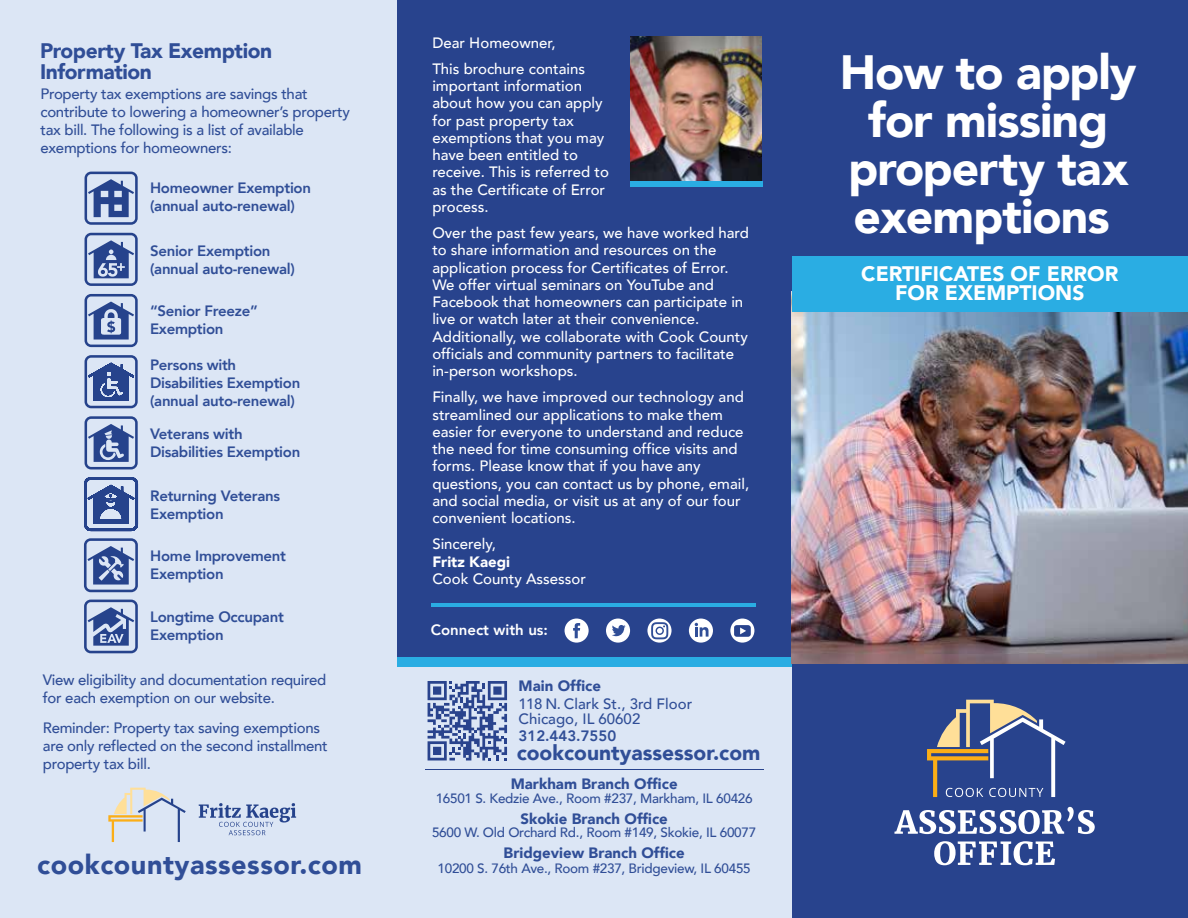
<style>
.page{position:relative;width:1188px;height:918px;background:#fff}
.page>*{position:absolute;margin:0;border:0;box-sizing:border-box;transform-origin:0 0}
.t1{font:900 48px/48px "Avenir";letter-spacing:-.02em;color:#fff;text-align:center}
.t2{font:900 27px "Avenir";letter-spacing:.02em;color:#304e97}
.t3{font:900 21px/19.2px "Avenir";color:#fff;text-align:center}
.t4{font:900 21px/21px "Avenir";letter-spacing:-.02em;color:#304e97}
.t5{font:900 21px "Avenir";color:#304e97}
.t6{font:500 15px/17.2px "Avenir";color:#fff}
.t7{font:500 15px/18px "Avenir";letter-spacing:-.02em;color:#304e97}
.t8{font:800 15px/18px "Avenir";letter-spacing:-.02em;color:#304e97}
.t9{font:900 15px "Avenir";color:#304e97}
.t10{font:500 15px/15px "Avenir";color:#304e97}
.t11{font:800 15px "Avenir";color:#fff}
.t12{font:800 15px "Avenir";color:#304e97}
.t13{font:900 15px "Avenir";color:#fff}
.t14{font:500 13.5px "Avenir";letter-spacing:-.02em;color:#304e97}
</style>
<div class="page">
<div style="left:0;top:0;width:397px;height:918px;background:#dce6f5"></div>
<div style="left:397px;top:0;width:791px;height:918px;background:#28438d"></div>
<div style="left:396px;top:661px;width:397px;height:257px;background:#dce6f5"></div>
<img style="left:630px;top:36px;width:132px;height:145px">
<div style="left:630px;top:181px;width:132px;height:6px;background:#2aade3"></div>
<svg style="left:108px;top:788px;width:78px;height:54px"></svg>
<svg style="left:199px;top:803px;width:97px;height:32px"></svg>
<svg style="left:85px;top:172px;width:53px;height:53px"></svg>
<svg style="left:85px;top:294px;width:53px;height:53px"></svg>
<svg style="left:85px;top:416px;width:53px;height:53px"></svg>
<svg style="left:85px;top:355px;width:53px;height:53px"></svg>
<svg style="left:85px;top:233px;width:53px;height:53px"></svg>
<div style="left:397px;top:657px;width:397px;height:9px;background:#2aade3"></div>
<hr style="left:432px;top:603px;width:324px;height:4px;background:#2aade3">
<div style="left:606px;top:619px;width:24px;height:24px;background:#fff;border-radius:12px"></div>
<svg style="left:612px;top:625px;width:14px;height:11px"></svg>
<div style="left:565px;top:619px;width:24px;height:24px;background:#fff;border-radius:50%"></div>
<svg style="left:573px;top:623px;width:7px;height:15px"></svg>
<svg style="left:647px;top:619px;width:25px;height:24px"></svg>
<svg style="left:651px;top:622px;width:17px;height:17px"></svg>
<div style="left:689px;top:619px;width:24px;height:24px;background:#fff;border-radius:50%"></div>
<svg style="left:695px;top:623px;width:14px;height:14px"></svg>
<div style="left:730px;top:619px;width:24px;height:24px;background:#fff;border-radius:50%"></div>
<svg style="left:734px;top:625px;width:17px;height:12px"></svg>
<svg style="left:84px;top:538px;width:54px;height:54px"></svg>
<svg style="left:84px;top:477px;width:54px;height:54px"></svg>
<svg style="left:84px;top:600px;width:54px;height:53px"></svg>
<div style="left:792px;top:0;width:396px;height:918px;background:#28438d"></div>
<img style="left:792px;top:311px;width:396px;height:353px">
<div style="left:792px;top:256px;width:396px;height:55px;background:#2aade3"></div>
<svg style="left:927px;top:700px;width:139px;height:97px"></svg>
<svg style="left:894px;top:807px;width:201px;height:27px"></svg>
<svg style="left:934px;top:841px;width:121px;height:24px"></svg>
<hr style="left:425px;top:769px;width:339px;height:1px;background:#28438d">
<svg style="left:428px;top:681px;width:79px;height:80px"></svg>
<h3 class="t4" style="left:40px;top:40px;width:234px">Property Tax Exemption<br>Information</h3>
<p class="t7" style="left:40px;top:84px;width:311px">Property tax exemptions are savings that contribute to lowering a homeowner’s property tax bill. The following is a list of available exemptions for homeowners:</p>
<p class="t8" style="left:150px;top:178px;width:162px">Homeowner Exemption (annual auto-renewal)</p>
<p class="t8" style="left:150px;top:241px;width:146px">Senior Exemption (annual auto-renewal)</p>
<p class="t8" style="left:150px;top:301px;width:109px">“Senior Freeze”<br>Exemption</p>
<p class="t8" style="left:150px;top:355px;width:152px">Persons with<br>Disabilities Exemption (annual auto-renewal)</p>
<p class="t8" style="left:150px;top:424px;width:152px">Veterans with<br>Disabilities Exemption</p>
<p class="t8" style="left:150px;top:487px;width:131px">Returning Veterans<br>Exemption</p>
<p class="t8" style="left:150px;top:546px;width:137px">Home Improvement<br>Exemption</p>
<p class="t8" style="left:150px;top:608px;width:135px">Longtime Occupant<br>Exemption</p>
<p class="t7" style="left:43px;top:670px;width:285px">View eligibility and documentation required for each exemption on our website.</p>
<p class="t7" style="left:43px;top:718px;width:286px">Reminder: Property tax saving exemptions are only reflected on the second installment property tax bill.</p>
<h2 class="t2" style="left:37px;top:842px;width:326px">cookcountyassessor.com</h2>
<p class="t6" style="left:432px;top:29px;width:154px;line-height:26.2px">Dear Homeowner,<br>This brochure contains</p>
<p class="t6" style="left:432px;top:77px;width:178px">important information about how you can apply for past property tax exemptions that you may have been entitled to receive. This is referred to as the Certificate of Error process.</p>
<p class="t6" style="left:432px;top:224px;width:318px">Over the past few years, we have worked hard to share information and resources on the application process for Certificates of Error.<br>We offer virtual seminars on YouTube and Facebook that homeowners can participate in live or watch later at their convenience.<br>Additionally, we collaborate with Cook County officials and community partners to facilitate in-person workshops.</p>
<p class="t6" style="left:432px;top:388px;width:318px">Finally, we have improved our technology and streamlined our applications to make them easier for everyone to understand and reduce the need for time consuming office visits and forms. Please know that if you have any questions, you can contact us by phone, email, and social media, or visit us at any of our four convenient locations.</p>
<p class="t6" style="left:432px;top:535px;width:65px">Sincerely,</p>
<p class="t13" style="left:432px;top:549px;width:79px">Fritz Kaegi</p>
<p class="t6" style="left:432px;top:569px;width:155px">Cook County Assessor</p>
<p class="t11" style="left:431px;top:618px;width:119px">Connect with us:</p>
<p class="t9" style="left:519px;top:673px;width:84px">Main Office</p>
<p class="t10" style="left:519px;top:696px;width:175px">118 N. Clark St., 3rd Floor<br>Chicago, IL 60602</p>
<p class="t12" style="left:519px;top:724px;width:99px">312.443.7550</p>
<h3 class="t5" style="left:517px;top:735px;width:245px">cookcountyassessor.com</h3>
<p class="t9" style="left:511px;top:771px;width:168px">Markham Branch Office</p>
<p class="t14" style="left:436px;top:787px;width:318px">16501 S. Kedzie Ave., Room #237, Markham, IL 60426</p>
<p class="t9" style="left:520px;top:806px;width:149px">Skokie Branch Office</p>
<p class="t14" style="left:432px;top:821px;width:326px">5600 W. Old Orchard Rd., Room #149, Skokie, IL 60077</p>
<p class="t9" style="left:504px;top:840px;width:183px">Bridgeview Branch Office</p>
<p class="t14" style="left:438px;top:857px;width:315px">10200 S. 76th Ave., Room #237, Bridgeview, IL 60455</p>
<h1 class="t1" style="left:840px;top:47px;width:298px">How to apply for missing property tax exemptions</h1>
<h3 class="t3" style="left:861px;top:263px;width:259px">CERTIFICATES OF ERROR<br>FOR EXEMPTIONS</h3>
</div>
